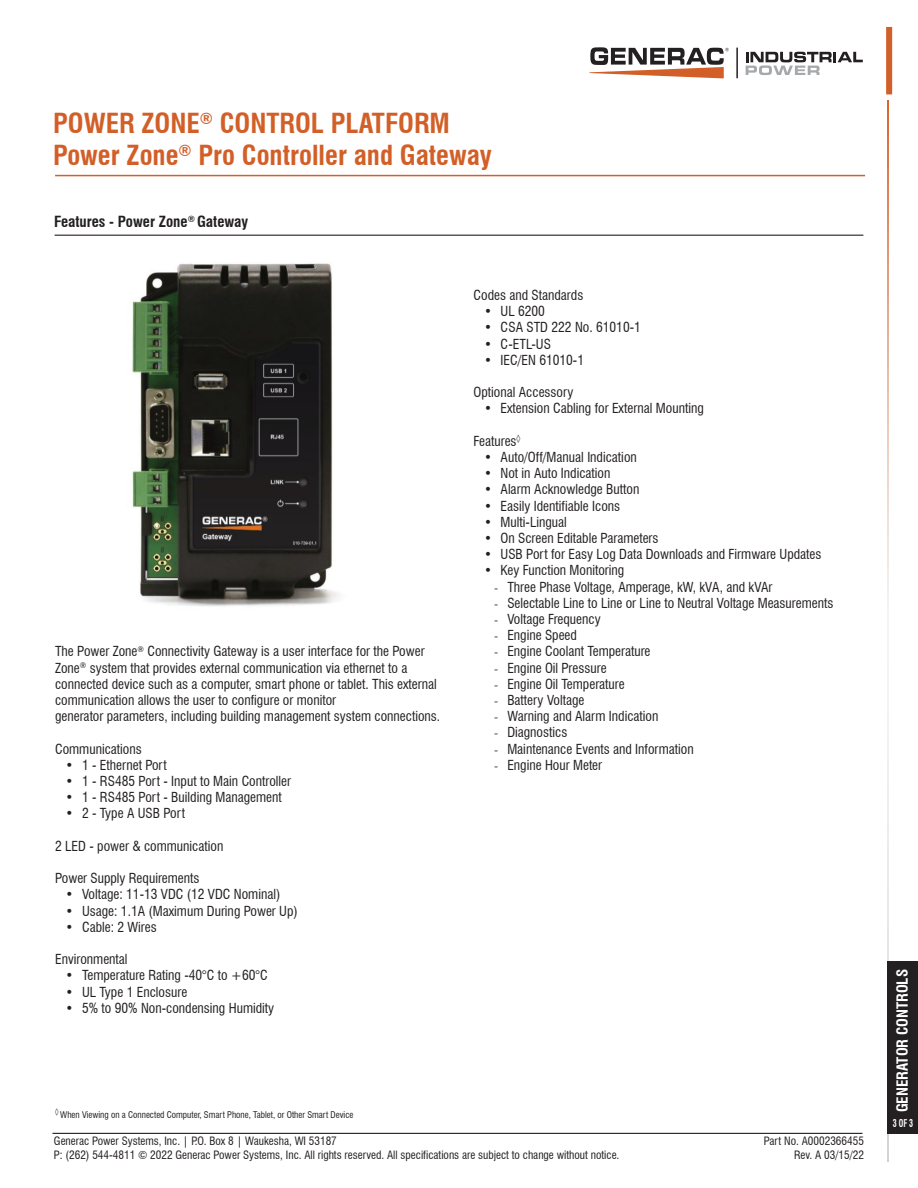
<style>
.page{position:relative;width:918px;height:1188px;background:#fff}
.page>*{position:absolute;margin:0;border:0;box-sizing:border-box;transform-origin:0 0}
.t1{font:700 condensed 27px/32.4px "Swiss 721 BT";color:#d25f27}
.t2{font:700 condensed 15px "Swiss 721 BT";color:#231f20}
.t3{font:700 condensed 15px "Swiss 721 BT";color:#fff}
.Bullets_Level_1{font:condensed 13.5px/16.2px "Swiss 721 BT";color:#231f20}
.Headers{font:condensed 13.5px "Swiss 721 BT";color:#231f20}
.t4{font:condensed 11.25px/13.5px "Swiss 721 BT";color:#231f20}
.t5{font:700 condensed 10.5px "Swiss 721 BT";color:#fff;scale:.75 1}
.Headers-2{font:condensed 9px "Swiss 721 BT";color:#231f20}
.s1{font-family:"Minion Pro";font-stretch:normal}
</style>
<div class="page">
<hr style="left:55px;top:175px;width:810px;height:1px;background:#d25f27">
<svg style="left:887px;top:101px;width:2px;height:1060px"></svg>
<div style="left:886px;top:27px;width:6px;height:67px;background:#d25f27"></div>
<div style="left:887px;top:961px;width:31px;height:173px;background:#241f21"></div>
<hr style="left:52px;top:1133px;width:810px;height:1px;background:#231f20">
<svg style="left:589px;top:47px;width:140px;height:31px"></svg>
<hr style="left:736px;top:48px;width:2px;height:30px;background:#241f21">
<svg style="left:746px;top:52px;width:117px;height:23px"></svg>
<hr style="left:55px;top:235px;width:808px;height:1px;background:#231f20">
<img style="left:132px;top:263px;width:207px;height:343px">
<h1 class="t1" style="left:53px;top:107px;width:440px">POWER ZONE<sup>®</sup> CONTROL PLATFORM<br>Power Zone<sup>®</sup> Pro Controller and Gateway</h1>
<p class="t2" style="left:54px;top:213px;width:196px">Features - Power Zone<sup>®</sup> Gateway</p>
<p class="Bullets_Level_1" style="left:55px;top:643px;width:387px">The Power Zone<sup>®</sup> Connectivity Gateway is a user interface for the Power Zone<sup>®</sup> system that provides external communication via ethernet to a connected device such as a computer, smart phone or tablet. This external communication allows the user to configure or monitor<br>generator parameters, including building management system connections.</p>
<p class="Headers" style="left:55px;top:741px;width:88px">Communications</p>
<p class="Bullets_Level_1" style="left:66px;top:757px;width:103px">• 1 - Ethernet Port</p>
<p class="Bullets_Level_1" style="left:66px;top:773px;width:227px">• 1 - RS485 Port - Input to Main Controller</p>
<p class="Bullets_Level_1" style="left:66px;top:789px;width:218px">• 1 - RS485 Port - Building Management</p>
<p class="Bullets_Level_1" style="left:66px;top:805px;width:121px">• 2 - Type A USB Port</p>
<p class="Bullets_Level_1" style="left:55px;top:838px;width:170px">2 LED - power &amp; communication</p>
<p class="Headers" style="left:55px;top:870px;width:146px">Power Supply Requirements</p>
<p class="Bullets_Level_1" style="left:66px;top:886px;width:216px">• Voltage: 11-13 VDC (12 VDC Nominal)</p>
<p class="Bullets_Level_1" style="left:66px;top:903px;width:234px">• Usage: 1.1A (Maximum During Power Up)</p>
<p class="Bullets_Level_1" style="left:66px;top:919px;width:93px">• Cable: 2 Wires</p>
<p class="Bullets_Level_1" style="left:55px;top:951px;width:74px">Environmental</p>
<p class="Bullets_Level_1" style="left:66px;top:967px;width:204px">• Temperature Rating -40°C to +60°C</p>
<p class="Bullets_Level_1" style="left:66px;top:984px;width:123px">• UL Type 1 Enclosure</p>
<p class="Bullets_Level_1" style="left:66px;top:1000px;width:210px">• 5% to 90% Non-condensing Humidity</p>
<p class="Bullets_Level_1" style="left:474px;top:287px;width:111px">Codes and Standards</p>
<p class="Bullets_Level_1" style="left:484px;top:303px;width:62px">• UL 6200</p>
<p class="Bullets_Level_1" style="left:484px;top:319px;width:158px">• CSA STD 222 No. 61010-1</p>
<p class="Bullets_Level_1" style="left:484px;top:336px;width:68px">• C-ETL-US</p>
<p class="Bullets_Level_1" style="left:484px;top:352px;width:102px">• IEC/EN 61010-1</p>
<p class="Bullets_Level_1" style="left:474px;top:384px;width:101px">Optional Accessory</p>
<p class="Bullets_Level_1" style="left:484px;top:400px;width:221px">• Extension Cabling for External Mounting</p>
<p class="Headers" style="left:474px;top:433px;width:48px">Features<sup>◊</sup></p>
<p class="Bullets_Level_1" style="left:484px;top:449px;width:154px">• Auto/Off/Manual Indication</p>
<p class="Bullets_Level_1" style="left:484px;top:465px;width:128px">• Not in Auto Indication</p>
<p class="Bullets_Level_1" style="left:484px;top:481px;width:157px">• Alarm Acknowledge Button</p>
<p class="Bullets_Level_1" style="left:484px;top:498px;width:138px">• Easily Identifiable Icons</p>
<p class="Bullets_Level_1" style="left:484px;top:514px;width:84px">• Multi-Lingual</p>
<p class="Bullets_Level_1" style="left:484px;top:530px;width:176px">• On Screen Editable Parameters</p>
<p class="Bullets_Level_1" style="left:484px;top:546px;width:339px">• USB Port for Easy Log Data Downloads and Firmware Updates</p>
<p class="Bullets_Level_1" style="left:484px;top:562px;width:142px">• Key Function Monitoring</p>
<p class="Bullets_Level_1" style="left:494px;top:579px;width:280px"><span class="s1">-</span> Three Phase Voltage, Amperage, kW, kVA, and kVAr</p>
<p class="Bullets_Level_1" style="left:494px;top:595px;width:341px"><span class="s1">-</span> Selectable Line to Line or Line to Neutral Voltage Measurements</p>
<p class="Bullets_Level_1" style="left:494px;top:611px;width:108px"><span class="s1">-</span> Voltage Frequency</p>
<p class="Bullets_Level_1" style="left:494px;top:627px;width:85px"><span class="s1">-</span> Engine Speed</p>
<p class="Bullets_Level_1" style="left:494px;top:643px;width:158px"><span class="s1">-</span> Engine Coolant Temperature</p>
<p class="Bullets_Level_1" style="left:494px;top:660px;width:114px"><span class="s1">-</span> Engine Oil Pressure</p>
<p class="Bullets_Level_1" style="left:494px;top:676px;width:133px"><span class="s1">-</span> Engine Oil Temperature</p>
<p class="Bullets_Level_1" style="left:494px;top:692px;width:92px"><span class="s1">-</span> Battery Voltage</p>
<p class="Bullets_Level_1" style="left:494px;top:708px;width:166px"><span class="s1">-</span> Warning and Alarm Indication</p>
<p class="Bullets_Level_1" style="left:494px;top:724px;width:75px"><span class="s1">-</span> Diagnostics</p>
<p class="Bullets_Level_1" style="left:494px;top:741px;width:201px"><span class="s1">-</span> Maintenance Events and Information</p>
<p class="Bullets_Level_1" style="left:494px;top:757px;width:110px"><span class="s1">-</span> Engine Hour Meter</p>
<p class="Headers-2" style="left:55px;top:1109px;width:300px"><sup>◊</sup> When Viewing on a Connected Computer, Smart Phone, Tablet, or Other Smart Device</p>
<p class="t4" style="left:54px;top:1134px;width:567px">Generac Power Systems, Inc. | P.O. Box 8 | Waukesha, WI 53187<br>P: (262) 544-4811 © 2022 Generac Power Systems, Inc. All rights reserved. All specifications are subject to change without notice.</p>
<p class="t4" style="left:764px;top:1134px;width:102px;text-align:right">Part No. A0002366455<br>Rev. A 03/15/22</p>
<p class="t3" style="left:893px;top:1112px;width:145px;rotate:-90deg">GENERATOR CONTROLS</p>
<p class="t5" style="left:893px;top:1117px;width:29px">3 OF 3</p>
</div>
